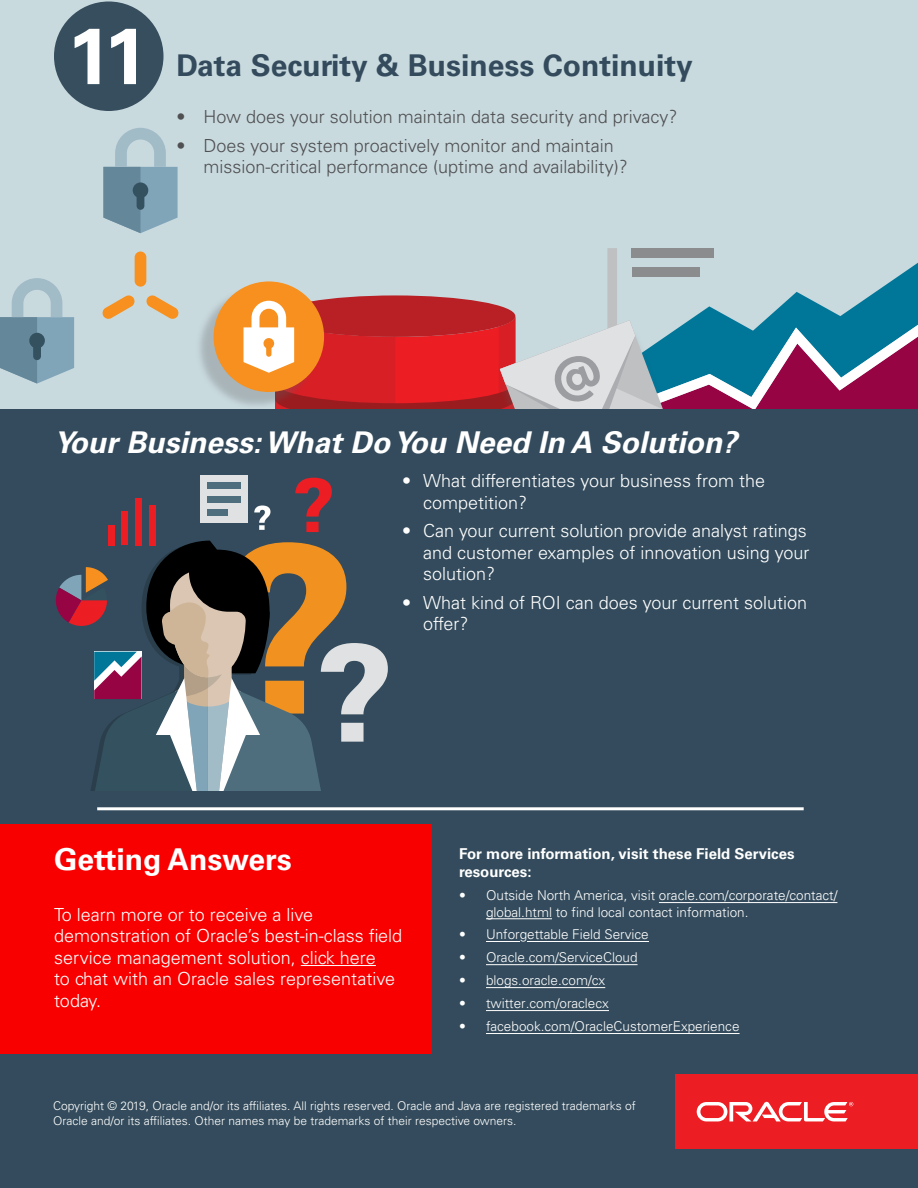
<style>
.page{position:relative;width:918px;height:1188px;background:#fff}
.page>*{position:absolute;margin:0;border:0;box-sizing:border-box;transform-origin:0 0}
.t1{font:italic 700 30px "Univers LT Std";color:#fff}
.t2{font:700 30px "Univers LT Std";color:#334b5c}
.t3{font:700 30px "Univers LT Std";color:#fff}
.t4{font:300 18px/21.6px "Univers LT Std";color:#fff}
.t5{font:300 18px/21.6px "Univers LT Std";color:#4f5052}
.t6{font:700 15px/18px "Univers LT Std";color:#fff}
.t7{font:300 13.5px/16.2px "Univers LT Std";color:#fff}
.t8{font:300 12px/14.4px "Univers LT Std";color:#fff}
</style>
<div class="page">
<div style="left:0;top:409px;width:918px;height:779px;background:#334b5c"></div>
<div style="left:0;top:0;width:918px;height:409px;background:#c9dadf"></div>
<div style="left:54px;top:2px;width:110px;height:109px;background:#364e5e;border-radius:50%"></div>
<svg style="left:75px;top:29px;width:24px;height:55px"></svg>
<svg style="left:111px;top:29px;width:25px;height:55px"></svg>
<hr style="left:486px;top:1033px;width:254px;height:1px;background:#fff">
<hr style="left:486px;top:1010px;width:123px;height:1px;background:#fff">
<hr style="left:486px;top:987px;width:119px;height:1px;background:#fff">
<hr style="left:486px;top:964px;width:152px;height:1px;background:#fff">
<hr style="left:527px;top:941px;width:122px;height:1px;background:#fff">
<hr style="left:486px;top:941px;width:34px;height:1px;background:#fff">
<hr style="left:486px;top:918px;width:66px;height:1px;background:#fff">
<hr style="left:659px;top:902px;width:178px;height:1px;background:#fff">
<svg style="left:103px;top:128px;width:75px;height:45px"></svg>
<svg style="left:0;top:278px;width:74px;height:106px"></svg>
<img style="left:102px;top:173px;width:142px;height:231px">
<div style="left:214px;top:281px;width:110px;height:111px;background:#f7901e;border-radius:50%"></div>
<img style="left:607px;top:248px;width:107px;height:15px">
<svg style="left:244px;top:263px;width:674px;height:146px"></svg>
<div style="left:0;top:824px;width:432px;height:229px;background:#f80000"></div>
<hr style="left:301px;top:965px;width:75px;height:1px;background:#fff">
<div style="left:676px;top:1074px;width:242px;height:75px;background:#ed1d24"></div>
<svg style="left:697px;top:1102px;width:156px;height:19px"></svg>
<hr style="left:97px;top:807px;width:707px;height:3px;background:#fff">
<svg style="left:295px;top:478px;width:37px;height:54px"></svg>
<svg style="left:254px;top:506px;width:16px;height:24px"></svg>
<div style="left:108px;top:525px;width:7px;height:20px;background:#ed1d24"></div>
<div style="left:122px;top:511px;width:6px;height:34px;background:#ed1d24"></div>
<div style="left:149px;top:505px;width:6px;height:40px;background:#ed1d24"></div>
<div style="left:135px;top:498px;width:7px;height:47px;background:#ed1d24"></div>
<div style="left:200px;top:476px;width:48px;height:47px;background:#e0e1e2"></div>
<div style="left:207px;top:482px;width:34px;height:7px;background:#4e6e7e"></div>
<div style="left:207px;top:496px;width:34px;height:7px;background:#4e6e7e"></div>
<div style="left:207px;top:509px;width:20px;height:7px;background:#4e6e7e"></div>
<svg style="left:56px;top:541px;width:332px;height:249px"></svg>
<h2 class="t2" style="left:176px;top:48px;width:518px">Data Security &amp; Business Continuity</h2>
<p class="t5" style="left:176px;top:106px;width:503px">• How does your solution maintain data security and privacy?</p>
<p class="t5" style="left:203px;top:134px;width:426px;text-indent:-27px">• Does your system proactively monitor and maintain mission-critical performance (uptime and availability)?</p>
<h2 class="t1" style="left:54px;top:425px;width:685px">Your Business: What Do You Need In A Solution?</h2>
<p class="t4" style="left:423px;top:470px;width:344px;text-indent:-21px">• What differentiates your business from the competition?</p>
<p class="t4" style="left:423px;top:520px;width:388px;text-indent:-21px">• Can your current solution provide analyst ratings and customer examples of innovation using your solution?</p>
<p class="t4" style="left:423px;top:592px;width:386px;text-indent:-21px">• What kind of ROI can does your current solution offer?</p>
<h2 class="t3" style="left:54px;top:842px;width:239px">Getting Answers</h2>
<p class="t4" style="left:54px;top:903px;width:350px">To learn more or to receive a live demonstration of Oracle’s best-in-class field service management solution, click here<br>to chat with an Oracle sales representative today.</p>
<p class="t6" style="left:459px;top:845px;width:337px">For more information, visit these Field Services resources:</p>
<p class="t7" style="left:486px;top:887px;width:353px;text-indent:-27px">• Outside North America, visit oracle.com/corporate/contact/ global.html to find local contact information.</p>
<p class="t7" style="left:459px;top:926px;width:191px">• Unforgettable Field Service</p>
<p class="t7" style="left:459px;top:950px;width:180px">• Oracle.com/ServiceCloud</p>
<p class="t7" style="left:459px;top:973px;width:148px">• blogs.oracle.com/cx</p>
<p class="t7" style="left:459px;top:995px;width:151px">• twitter.com/oraclecx</p>
<p class="t7" style="left:459px;top:1018px;width:282px">• facebook.com/OracleCustomerExperience</p>
<p class="t8" style="left:53px;top:1099px;width:584px">Copyright © 2019, Oracle and/or its affiliates. All rights reserved. Oracle and Java are registered trademarks of<br>Oracle and/or its affiliates. Other names may be trademarks of their respective owners.</p>
</div>
